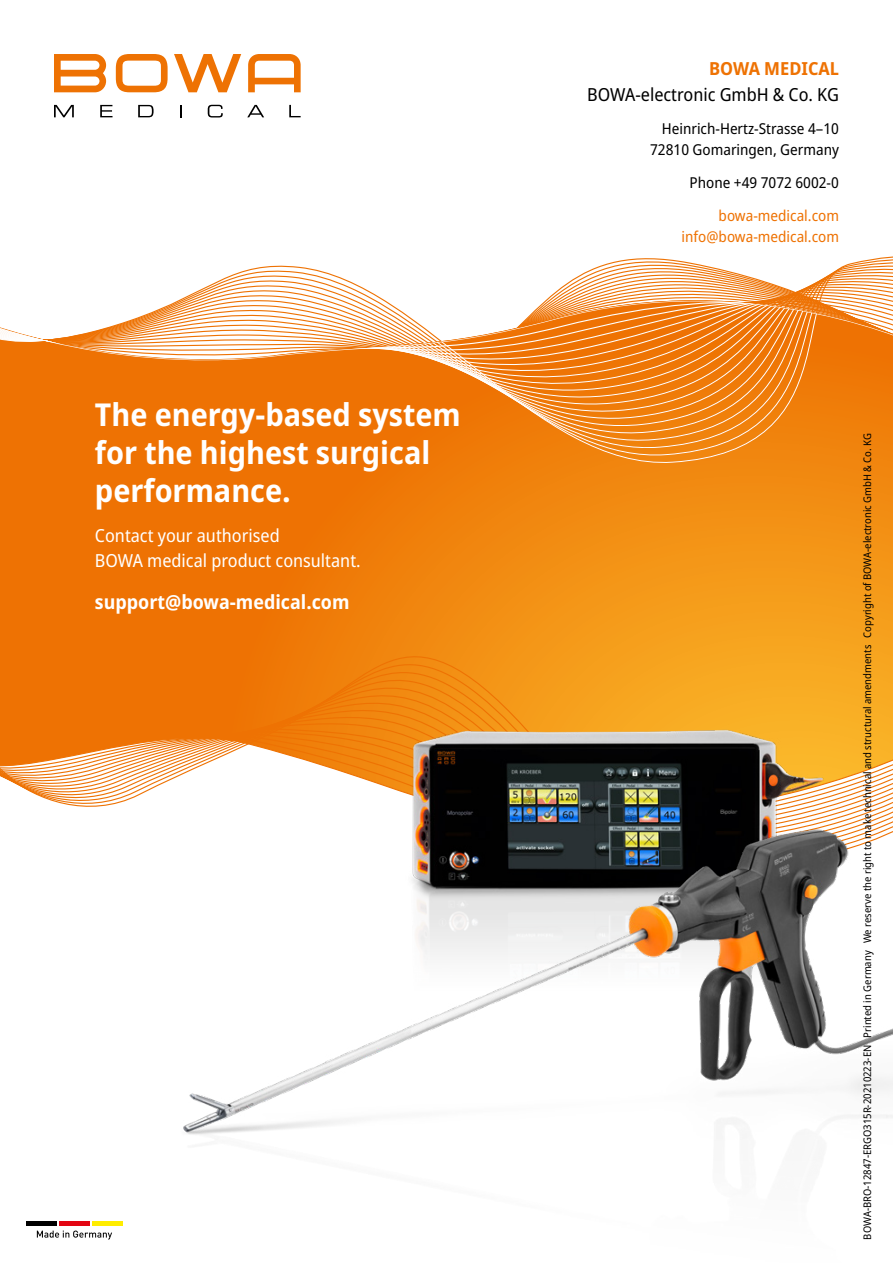
<style>
.page{position:relative;width:893px;height:1263px;background:#fff}
.page>*{position:absolute;margin:0;border:0;box-sizing:border-box;transform-origin:0 0}
.t1{font:700 semi-condensed 31.5px/37.8px "Noto Sans";color:#fff}
.t2{font:700 semi-condensed 19.5px "Noto Sans";color:#fff}
.t3{font:semi-condensed 18px/25.5px "Noto Sans";color:#fff}
.t4{font:semi-condensed 18px "Noto Sans";color:#000}
.t5{font:700 semi-condensed 18px "Noto Sans";color:#ee7203}
.t6{font:semi-condensed 15px/21px "Noto Sans";color:#000;text-align:right}
.t7{font:semi-condensed 15px/21px "Noto Sans";color:#ee7203;text-align:right}
.t8{font:semi-condensed 10.5px "Noto Sans";color:#000}
</style>
<div class="page">
<hr style="left:26px;top:1221px;width:31px;height:4px;background:#000">
<hr style="left:59px;top:1221px;width:31px;height:4px;background:#e30613">
<hr style="left:92px;top:1221px;width:31px;height:4px;background:#ffed00">
<svg style="left:37px;top:1230px;width:58px;height:8px"></svg>
<svg style="left:0;top:463px;width:893px;height:193px;background:#f0830d"></svg>
<svg style="left:603px;top:261px;width:269px;height:4px"></svg>
<svg style="left:292px;top:265px;width:584px;height:3px"></svg>
<svg style="left:300px;top:268px;width:581px;height:3px"></svg>
<svg style="left:289px;top:271px;width:596px;height:3px"></svg>
<svg style="left:287px;top:274px;width:603px;height:4px"></svg>
<svg style="left:296px;top:278px;width:597px;height:3px"></svg>
<svg style="left:284px;top:281px;width:609px;height:3px"></svg>
<svg style="left:282px;top:284px;width:611px;height:3px"></svg>
<svg style="left:281px;top:287px;width:612px;height:4px"></svg>
<svg style="left:0;top:455px;width:893px;height:8px;background:#ef7c0b"></svg>
<svg style="left:0;top:448px;width:893px;height:7px;background:#ef7c0c"></svg>
<svg style="left:0;top:441px;width:893px;height:7px;background:#ef7c0d"></svg>
<svg style="left:0;top:433px;width:893px;height:8px;background:#ef7c0e"></svg>
<svg style="left:0;top:426px;width:893px;height:7px;background:#ef7c0f"></svg>
<svg style="left:0;top:419px;width:893px;height:7px;background:#ef7c10"></svg>
<svg style="left:0;top:412px;width:893px;height:7px;background:#ef7c10"></svg>
<svg style="left:0;top:404px;width:893px;height:8px;background:#ef7c10"></svg>
<svg style="left:0;top:397px;width:893px;height:7px;background:#ef7c11"></svg>
<svg style="left:0;top:391px;width:893px;height:6px;background:#ef7c11"></svg>
<svg style="left:0;top:384px;width:893px;height:7px;background:#ef7c12"></svg>
<svg style="left:0;top:377px;width:893px;height:7px;background:#ef7c13"></svg>
<svg style="left:0;top:371px;width:893px;height:6px;background:#ef7c13"></svg>
<svg style="left:0;top:365px;width:893px;height:6px;background:#ef7d15"></svg>
<svg style="left:0;top:363px;width:893px;height:2px;background:#ef801a"></svg>
<svg style="left:0;top:291px;width:893px;height:72px"></svg>
<svg style="left:0;top:301px;width:893px;height:59px"></svg>
<svg style="left:0;top:656px;width:893px;height:8px;background:#f28c11"></svg>
<svg style="left:0;top:664px;width:893px;height:8px;background:#f28c11"></svg>
<svg style="left:0;top:672px;width:893px;height:8px;background:#f28d12"></svg>
<svg style="left:0;top:680px;width:893px;height:7px;background:#f28d12"></svg>
<svg style="left:0;top:687px;width:893px;height:8px;background:#f28d12"></svg>
<svg style="left:0;top:695px;width:893px;height:3px;background:#f28e12"></svg>
<svg style="left:0;top:698px;width:893px;height:109px;background:#f39633"></svg>
<img style="left:95px;top:708px;width:798px;height:532px">
<svg style="left:54px;top:54px;width:52px;height:38px"></svg>
<svg style="left:116px;top:54px;width:52px;height:38px"></svg>
<svg style="left:174px;top:54px;width:67px;height:38px"></svg>
<svg style="left:248px;top:54px;width:53px;height:38px"></svg>
<svg style="left:54px;top:105px;width:20px;height:12px"></svg>
<svg style="left:100px;top:105px;width:13px;height:12px"></svg>
<svg style="left:138px;top:105px;width:16px;height:12px"></svg>
<svg style="left:180px;top:105px;width:1px;height:12px"></svg>
<svg style="left:208px;top:105px;width:15px;height:12px"></svg>
<svg style="left:247px;top:105px;width:17px;height:12px"></svg>
<svg style="left:289px;top:105px;width:12px;height:12px"></svg>
<h1 class="t1" style="left:95px;top:396px;width:367px">The energy-based system for the highest surgical performance.</h1>
<h3 class="t3" style="left:95px;top:523px;width:267px">Contact your authorised<br>BOWA medical product consultant.</h3>
<h2 class="t2" style="left:95px;top:587px;width:256px">support@bowa-medical.com</h2>
<h3 class="t5" style="left:709px;top:56px;width:131px">BOWA MEDICAL</h3>
<h3 class="t4" style="left:587px;top:82px;width:253px">BOWA-electronic GmbH &amp; Co. KG</h3>
<h3 class="t6" style="left:650px;top:118px;width:190px">Heinrich-Hertz-Strasse 4–10<br>72810 Gomaringen, Germany</h3>
<h3 class="t6" style="left:690px;top:172px;width:151px">Phone +49 7072 6002-0</h3>
<h3 class="t7" style="left:682px;top:205px;width:159px">bowa-medical.com info@bowa-medical.com</h3>
<p class="t8" style="left:860px;top:1239px;width:808px;rotate:-90deg">BOWA-BRO-12847-ERGO315R-20210223-EN Printed in Germany We reserve the right to make technical and structural amendments Copyright of BOWA-electronic GmbH &amp; Co. KG</p>
</div>
